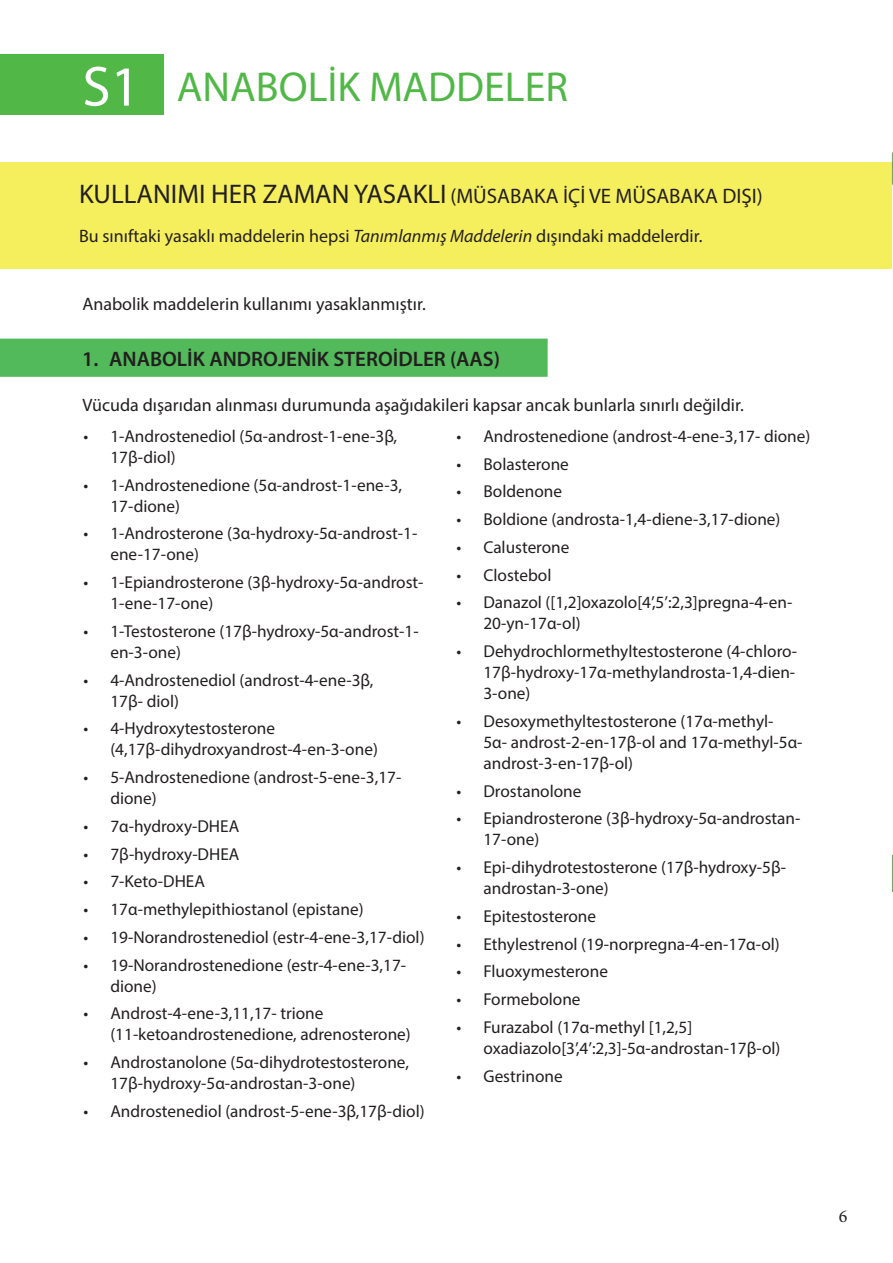
<style>
.page{position:relative;width:893px;height:1263px;background:#fff}
.page>*{position:absolute;margin:0;border:0;box-sizing:border-box;transform-origin:0 0}
.t1{font:57px "Myriad Pro";color:#fff}
.t2{font:42px "Myriad Pro";color:#51b848}
.t3{font:21px "Myriad Pro";color:#231f20}
.t4{font:600 21px "Myriad Pro";color:#231f20}
.t5{font:18px "Myriad Pro";color:#231f20}
.t6{font:18px "Minion Pro";color:#231f20}
.t7{font:17.25px/21px "Myriad Pro";color:#231f20}
.s1{font-size:27px}
.s2{font-style:italic}
</style>
<div class="page">
<div style="left:0;top:54px;width:164px;height:60px;background:#51b848"></div>
<div style="left:0;top:339px;width:547px;height:37px;background:#52ba5a"></div>
<div style="left:0;top:339px;width:548px;height:38px;border:2px solid #52ba5a"></div>
<div style="left:0;top:162px;width:892px;height:107px;background:#f6ef5d"></div>
<svg style="left:892px;top:151px;width:1px;height:35px"></svg>
<p class="t1" style="left:82px;top:51px;width:59px">S1</p>
<p class="t2" style="left:177px;top:61px;width:393px">ANABOLİK MADDELER</p>
<p class="t3" style="left:79px;top:183px;width:685px"><span class="s1">KULLANIMI HER ZAMAN YASAKLI</span> (MÜSABAKA İÇİ VE MÜSABAKA DIŞI)</p>
<p class="t5" style="left:79px;top:225px;width:625px">Bu sınıftaki yasaklı maddelerin hepsi <span class="s2">Tanımlanmış Maddelerin</span> dışındaki maddelerdir.</p>
<p class="t5" style="left:82px;top:293px;width:345px">Anabolik maddelerin kullanımı yasaklanmıştır.</p>
<p class="t4" style="left:82px;top:345px;width:419px">1. ANABOLİK ANDROJENİK STEROİDLER (AAS)</p>
<p class="t5" style="left:82px;top:394px;width:663px">Vücuda dışarıdan alınması durumunda aşağıdakileri kapsar ancak bunlarla sınırlı değildir.</p>
<p class="t7" style="left:110px;top:425px;width:288px;text-indent:-27px">• 1-Androstenediol (5α-androst-1-ene-3β,<br>17β-diol)</p>
<p class="t7" style="left:110px;top:474px;width:293px;text-indent:-27px">• 1-Androstenedione (5α-androst-1-ene-3,<br>17-dione)</p>
<p class="t7" style="left:110px;top:523px;width:308px;text-indent:-27px">• 1-Androsterone (3α-hydroxy-5α-androst-1- ene-17-one)</p>
<p class="t7" style="left:110px;top:571px;width:315px;text-indent:-27px">• 1-Epiandrosterone (3β-hydroxy-5α-androst-<br>1-ene-17-one)</p>
<p class="t7" style="left:110px;top:620px;width:310px;text-indent:-27px">• 1-Testosterone (17β-hydroxy-5α-androst-1- en-3-one)</p>
<p class="t7" style="left:110px;top:669px;width:265px;text-indent:-27px">• 4-Androstenediol (androst-4-ene-3β,<br>17β- diol)</p>
<p class="t7" style="left:110px;top:718px;width:269px;text-indent:-27px">• 4-Hydroxytestosterone (4,17β-dihydroxyandrost-4-en-3-one)</p>
<p class="t7" style="left:110px;top:766px;width:292px;text-indent:-27px">• 5-Androstenedione (androst-5-ene-3,17- dione)</p>
<p class="t7" style="left:83px;top:815px;width:157px">• 7α-hydroxy-DHEA</p>
<p class="t7" style="left:83px;top:843px;width:157px">• 7β-hydroxy-DHEA</p>
<p class="t7" style="left:83px;top:871px;width:123px">• 7-Keto-DHEA</p>
<p class="t7" style="left:83px;top:898px;width:282px">• 17α-methylepithiostanol (epistane)</p>
<p class="t7" style="left:83px;top:926px;width:343px">• 19-Norandrostenediol (estr-4-ene-3,17-diol)</p>
<p class="t7" style="left:110px;top:954px;width:297px;text-indent:-27px">• 19-Norandrostenedione (estr-4-ene-3,17- dione)</p>
<p class="t7" style="left:110px;top:1003px;width:302px;text-indent:-27px">• Androst-4-ene-3,11,17- trione (11-ketoandrostenedione, adrenosterone)</p>
<p class="t7" style="left:110px;top:1051px;width:300px;text-indent:-27px">• Androstanolone (5α-dihydrotestosterone,<br>17β-hydroxy-5α-androstan-3-one)</p>
<p class="t7" style="left:83px;top:1100px;width:343px">• Androstenediol (androst-5-ene-3β,17β-diol)</p>
<p class="t7" style="left:456px;top:425px;width:355px">• Androstenedione (androst-4-ene-3,17- dione)</p>
<p class="t7" style="left:456px;top:453px;width:114px">• Bolasterone</p>
<p class="t7" style="left:456px;top:481px;width:107px">• Boldenone</p>
<p class="t7" style="left:456px;top:508px;width:326px">• Boldione (androsta-1,4-diene-3,17-dione)</p>
<p class="t7" style="left:456px;top:536px;width:115px">• Calusterone</p>
<p class="t7" style="left:456px;top:564px;width:96px">• Clostebol</p>
<p class="t7" style="left:483px;top:592px;width:310px;text-indent:-27px">• Danazol ([1,2]oxazolo[4’,5’:2,3]pregna-4-en-<br>20-yn-17α-ol)</p>
<p class="t7" style="left:483px;top:640px;width:315px;text-align:justify;text-indent:-27px">• Dehydrochlormethyltestosterone (4-chloro-17β-hydroxy-17α-methylandrosta-1,4-dien-3-one)</p>
<p class="t7" style="left:483px;top:710px;width:321px;text-indent:-27px">• Desoxymethyltestosterone (17α-methyl-<br>5α- androst-2-en-17β-ol and 17α-methyl-5α&shy;androst-3-en-17β-ol)</p>
<p class="t7" style="left:456px;top:780px;width:127px">• Drostanolone</p>
<p class="t7" style="left:483px;top:808px;width:318px;text-indent:-27px">• Epiandrosterone (3β-hydroxy-5α-androstan-<br>17-one)</p>
<p class="t7" style="left:483px;top:856px;width:304px;text-indent:-27px">• Epi-dihydrotestosterone (17β-hydroxy-5β&shy;androstan-3-one)</p>
<p class="t7" style="left:456px;top:905px;width:141px">• Epitestosterone</p>
<p class="t7" style="left:456px;top:933px;width:325px">• Ethylestrenol (19-norpregna-4-en-17α-ol)</p>
<p class="t7" style="left:456px;top:961px;width:153px">• Fluoxymesterone</p>
<p class="t7" style="left:456px;top:988px;width:126px">• Formebolone</p>
<p class="t7" style="left:483px;top:1016px;width:299px;text-indent:-27px">• Furazabol (17α-methyl [1,2,5] oxadiazolo[3’,4’:2,3]-5α-androstan-17β-ol)</p>
<p class="t7" style="left:456px;top:1065px;width:108px">• Gestrinone</p>
<p class="t6" style="left:839px;top:1204px;width:10px">6</p>
</div>
